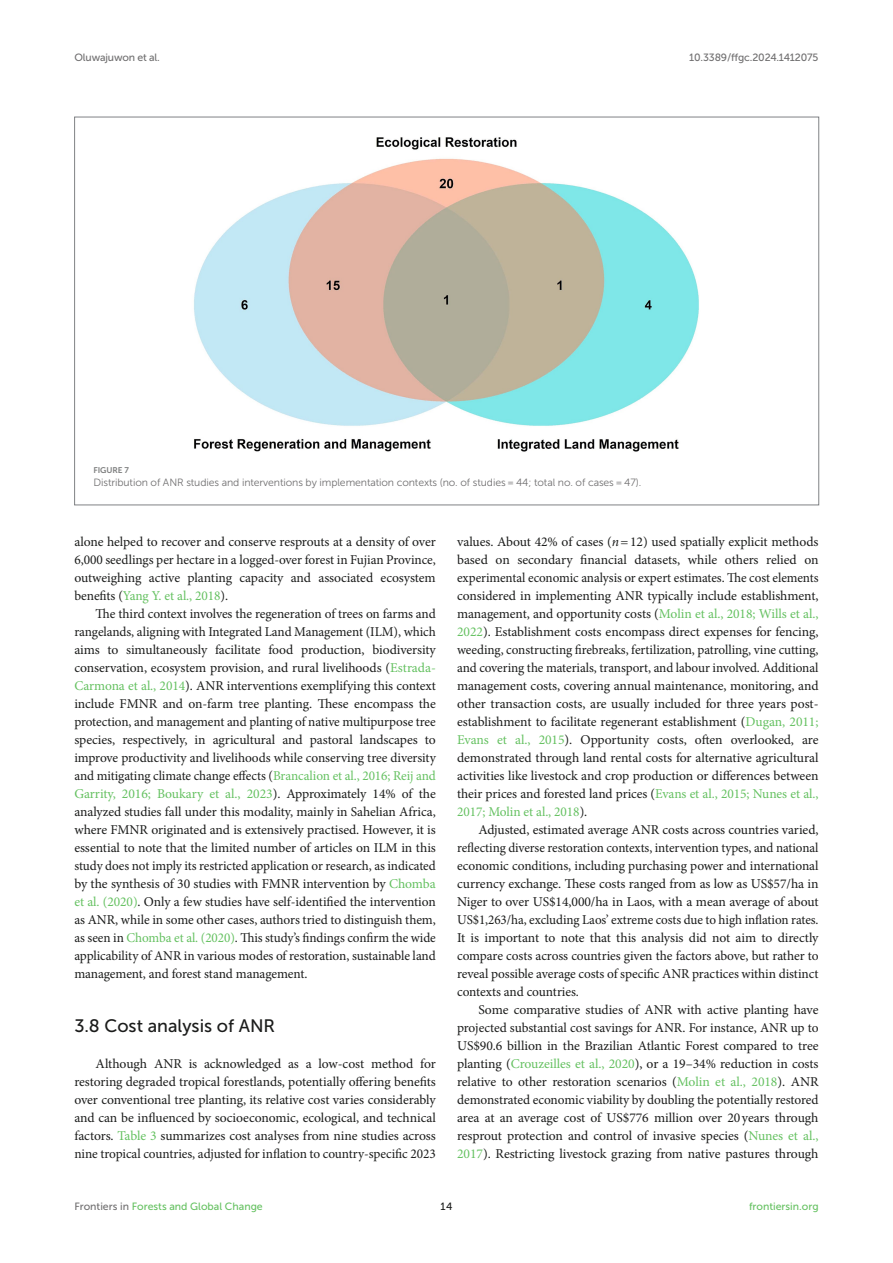
<style>
.page{position:relative;width:893px;height:1263px;background:#fff}
.page>*{position:absolute;margin:0;border:0;box-sizing:border-box;transform-origin:0 0}
.HEAD_2{font:18px "Museo Sans 500";color:#1b1c1b}
.TEXT{font:13.5px/18px "Minion Pro";letter-spacing:-.005em;color:#1b1c1b;text-align:justify}
.TEXT_FLUSH{font:13.5px/18px "Minion Pro";letter-spacing:-.005em;color:#1b1c1b;text-align:justify}
.FIG_LEG{font:10.5px "Museo Sans 300";letter-spacing:-.01em;color:#706f70}
.t1{font:10.5px "Museo Sans 500";color:#65c161}
.t2{font:10.5px "Museo Sans 500";letter-spacing:-.015em;color:#706f70}
.t3{font:10.5px "Museo Sans 500";color:#1b1c1b}
.FIG_HD{font:8.25px "Museo Sans 700";letter-spacing:-.01em;color:#7e7f7f}
.s1{color:#65c161}
.s2{font-style:italic}
.s3{color:#706f70}
</style>
<div class="page">
<img style="left:194px;top:137px;width:505px;height:315px">
<p class="t2" style="left:74px;top:51px;width:87px">Oluwajuwon et al.</p>
<p class="t2" style="left:689px;top:51px;width:131px">10.3389/ffgc.2024.1412075</p>
<p class="FIG_HD" style="left:94px;top:465px;width:37px">FIGURE 7</p>
<p class="FIG_LEG" style="left:94px;top:477px;width:549px">Distribution of ANR studies and interventions by implementation contexts (no. of studies = 44; total no. of cases = 47).</p>
<p class="TEXT" style="left:74px;top:533px;width:363px">alone helped to recover and conserve resprouts at a density of over 6,000 seedlings per hectare in a logged-over forest in Fujian Province, outweighing active planting capacity and associated ecosystem benefits (<span class="s1">Yang Y. et al., 2018</span>).</p>
<p class="TEXT" style="left:74px;top:605px;width:363px;text-indent:21px">The third context involves the regeneration of trees on farms and rangelands, aligning with Integrated Land Management (ILM), which aims to simultaneously facilitate food production, biodiversity conservation, ecosystem provision, and rural livelihoods (<span class="s1">Estrada-Carmona et al., 2014</span>). ANR interventions exemplifying this context include FMNR and on-farm tree planting. These encompass the protection, and management and planting of native multipurpose tree species, respectively, in agricultural and pastoral landscapes to improve productivity and livelihoods while conserving tree diversity and mitigating climate change effects (<span class="s1">Brancalion et al., 2016; Reij and Garrity, 2016; Boukary et al., 2023</span>). Approximately 14% of the analyzed studies fall under this modality, mainly in Sahelian Africa, where FMNR originated and is extensively practised. However, it is essential to note that the limited number of articles on ILM in this study does not imply its restricted application or research, as indicated by the synthesis of 30 studies with FMNR intervention by <span class="s1">Chomba et al. (2020)</span>. Only a few studies have self-identified the intervention as ANR, while in some other cases, authors tried to distinguish them, as seen in <span class="s1">Chomba et al. (2020)</span>. This study’s findings confirm the wide applicability of ANR in various modes of restoration, sustainable land management, and forest stand management.</p>
<p class="HEAD_2" style="left:74px;top:1016px;width:202px">3.8 Cost analysis of ANR</p>
<p class="TEXT_FLUSH" style="left:74px;top:1055px;width:363px;text-indent:21px">Although ANR is acknowledged as a low-cost method for restoring degraded tropical forestlands, potentially offering benefits over conventional tree planting, its relative cost varies considerably and can be influenced by socioeconomic, ecological, and technical factors. <span class="s1">Table 3</span> summarizes cost analyses from nine studies across nine tropical countries, adjusted for inflation to country-specific 2023</p>
<p class="TEXT_FLUSH" style="left:457px;top:533px;width:363px">values. About 42% of cases (<span class="s2">n</span>=12) used spatially explicit methods based on secondary financial datasets, while others relied on experimental economic analysis or expert estimates. The cost elements considered in implementing ANR typically include establishment, management, and opportunity costs (<span class="s1">Molin et al., 2018; Wills et al., 2022</span>). Establishment costs encompass direct expenses for fencing, weeding, constructing firebreaks, fertilization, patrolling, vine cutting, and covering the materials, transport, and labour involved. Additional management costs, covering annual maintenance, monitoring, and other transaction costs, are usually included for three years post&shy;establishment to facilitate regenerant establishment (<span class="s1">Dugan, 2011; Evans et al., 2015</span>). Opportunity costs, often overlooked, are demonstrated through land rental costs for alternative agricultural activities like livestock and crop production or differences between their prices and forested land prices (<span class="s1">Evans et al., 2015; Nunes et al., 2017; Molin et al., 2018</span>).</p>
<p class="TEXT" style="left:457px;top:821px;width:363px;text-indent:21px">Adjusted, estimated average ANR costs across countries varied, reflecting diverse restoration contexts, intervention types, and national economic conditions, including purchasing power and international currency exchange. These costs ranged from as low as US$57/ha in Niger to over US$14,000/ha in Laos, with a mean average of about US$1,263/ha, excluding Laos’ extreme costs due to high inflation rates.<br>It is important to note that this analysis did not aim to directly compare costs across countries given the factors above, but rather to reveal possible average costs of specific ANR practices within distinct contexts and countries.</p>
<p class="TEXT" style="left:457px;top:1001px;width:363px;text-indent:21px">Some comparative studies of ANR with active planting have projected substantial cost savings for ANR. For instance, ANR up to US$90.6 billion in the Brazilian Atlantic Forest compared to tree planting (<span class="s1">Crouzeilles et al., 2020</span>), or a 19–34% reduction in costs relative to other restoration scenarios (<span class="s1">Molin et al., 2018</span>). ANR demonstrated economic viability by doubling the potentially restored area at an average cost of US$776 million over 20years through resprout protection and control of invasive species (<span class="s1">Nunes et al., 2017</span>). Restricting livestock grazing from native pastures through</p>
<p class="t1" style="left:74px;top:1200px;width:190px"><span class="s3">Frontiers in</span> Forests and Global Change</p>
<p class="t3" style="left:441px;top:1200px;width:13px">14</p>
<p class="t1" style="left:749px;top:1200px;width:71px">frontiersin.org</p>
</div>
